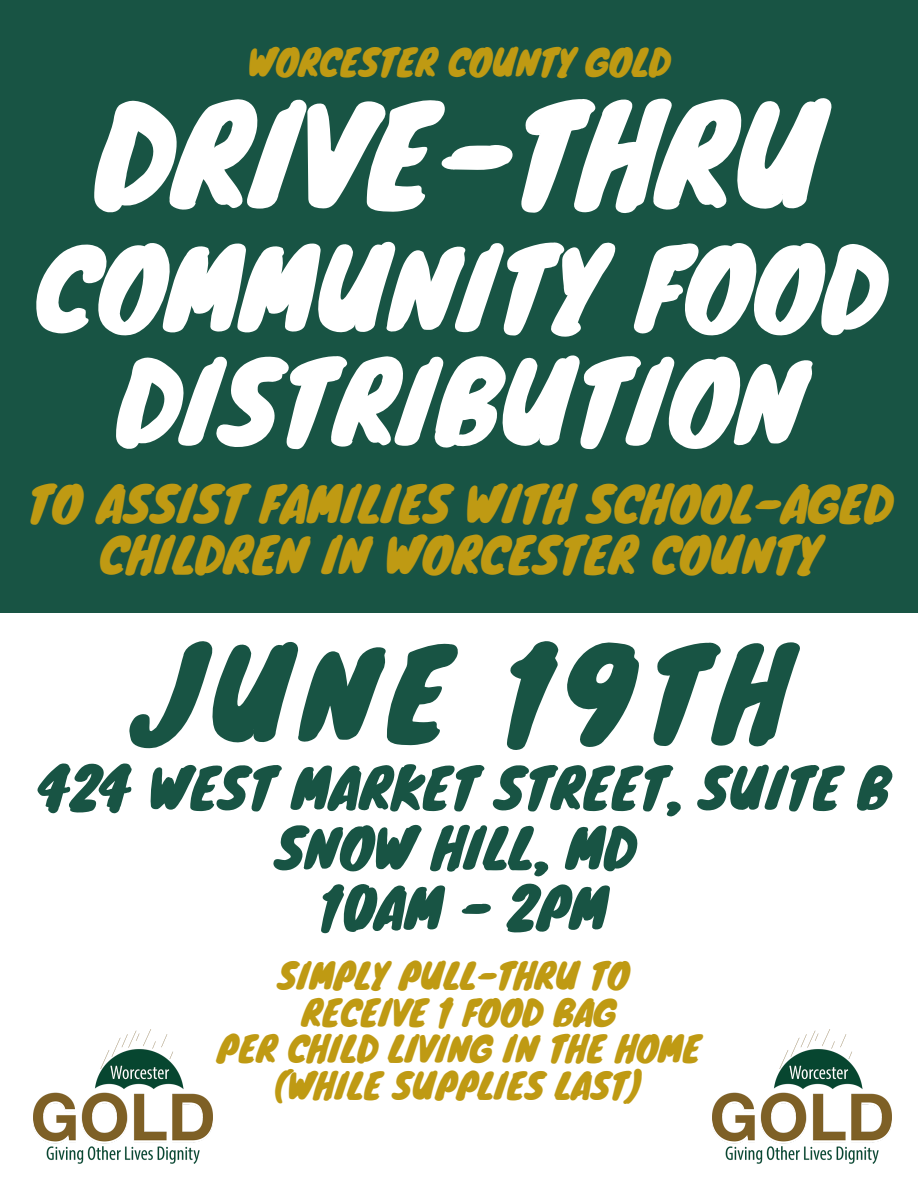
<style>
.page{position:relative;width:918px;height:1188px;background:#fff}
.page>*{position:absolute;margin:0;border:0;box-sizing:border-box;transform-origin:0 0}
.t1{font:132px "Knewave";color:#fff}
.t2{font:120px "Knewave";letter-spacing:.08em;color:#185444}
.t3{font:108px/113.7px "Knewave";color:#fff;text-align:center}
.t4{font:54px/60px "Knewave";color:#185444;text-align:center}
.t5{font:48px/50.7px "Knewave";color:#bf9a13;text-align:center}
.t6{font:36px "Knewave";color:#bf9a13}
.t7{font:34.8px/36.8px "Knewave";color:#bf9a13;text-align:center}
</style>
<div class="page">
<div style="left:0;top:0;width:918px;height:612px;background:#185444"></div>
<img style="left:34px;top:1030px;width:179px;height:133px">
<img style="left:713px;top:1030px;width:179px;height:133px">
<p class="t6" style="left:248px;top:33px;width:424px">WORCESTER COUNTY GOLD</p>
<h1 class="t1" style="left:94px;top:48px;width:731px">DRIVE-THRU</h1>
<h3 class="t3" style="left:35px;top:228px;width:852px">COMMUNITY FOOD<br>DISTRIBUTION</h3>
<h3 class="t5" style="left:28px;top:477px;width:867px">TO ASSIST FAMILIES WITH SCHOOL-AGED<br>CHILDREN IN WORCESTER COUNTY</h3>
<h2 class="t2" style="left:132px;top:596px;width:656px">JUNE 19TH</h2>
<h3 class="t4" style="left:38px;top:756px;width:852px">424 WEST MARKET STREET, SUITE B<br>SNOW HILL, MD<br>10AM - 2PM</h3>
<p class="t7" style="left:217px;top:956px;width:485px">SIMPLY PULL-THRU TO<br>RECEIVE 1 FOOD BAG<br>PER CHILD LIVING IN THE HOME (WHILE SUPPLIES LAST)</p>
</div>
